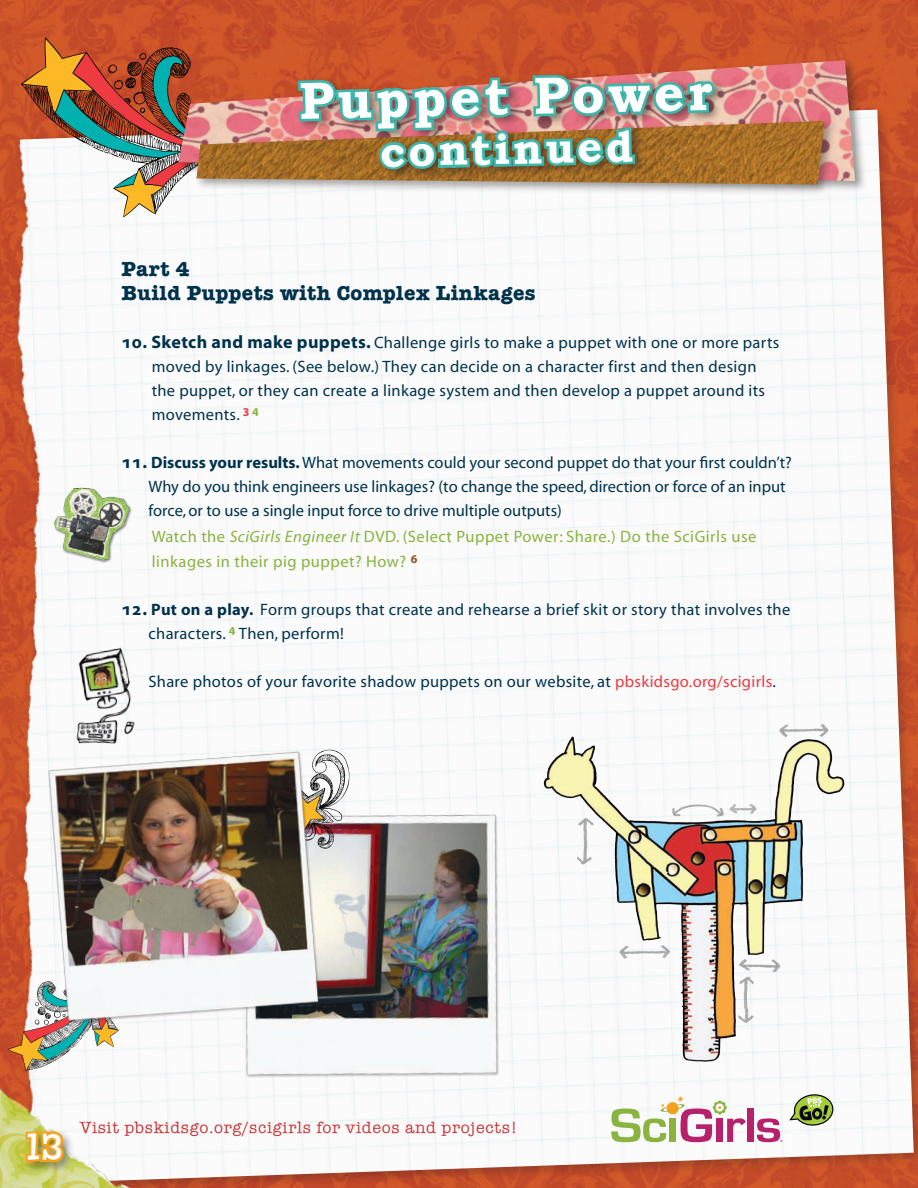
<style>
.page{position:relative;width:918px;height:1188px;background:#fff}
.page>*{position:absolute;margin:0;border:0;box-sizing:border-box;transform-origin:0 0}
.t1{font:700 52.5px "Bookman Old Style";color:#fff}
.t2{font:700 43.5px "Bookman Old Style";color:#fff}
.t3{font:36px "Chowderhead";color:#fff}
.t4{font:700 21px/24px "American Typewriter";letter-spacing:.02em;color:#00324c}
.t5{font:16.5px/24px "Myriad";letter-spacing:.02em;color:#00324c}
.t6{font:16.5px/24px "Myriad";color:#00324c}
.t7{font:16.5px/25.5px "Myriad";letter-spacing:.03em;color:#8ab23f}
.t8{font:16.5px "American Typewriter";letter-spacing:.04em;color:#c6393a}
.s1{font-family:"Myriad Pro";font-weight:700;font-size:18px}
.s2{font-weight:700;font-size:18px}
.s3{font-weight:700}
.s4{font-style:italic}
.s5{color:#ee3a41}
</style>
<div class="page">
<img style="left:0;top:0;width:918px;height:110px">
<img style="left:0;top:110px;width:914px;height:1074px">
<img style="left:904px;top:126px;width:14px;height:604px">
<img style="left:0;top:1075px;width:139px;height:113px">
<div style="left:23px;top:1129px;width:53px;height:45px;background:#231f20;opacity:.43"></div>
<svg style="left:23px;top:1128px;width:44px;height:37px"></svg>
<div style="left:748px;top:1109px;width:6px;height:33px;background:#b7206b"></div>
<svg style="left:611px;top:1096px;width:135px;height:46px"></svg>
<svg style="left:757px;top:1118px;width:25px;height:24px"></svg>
<svg style="left:789px;top:1094px;width:44px;height:32px"></svg>
<img style="left:216px;top:797px;width:315px;height:310px">
<svg style="left:8px;top:981px;width:111px;height:90px"></svg>
<svg style="left:334px;top:749px;width:17px;height:101px"></svg>
<img style="left:37px;top:739px;width:297px;height:303px">
<svg style="left:21px;top:38px;width:198px;height:179px"></svg>
<div style="left:176px;top:57px;width:691px;height:137px;background:#231f20;opacity:.45"></div>
<img style="left:178px;top:60px;width:677px;height:121px">
<div style="left:194px;top:118px;width:643px;height:79px;background:#231f20;opacity:.4"></div>
<img style="left:196px;top:121px;width:629px;height:63px">
<div style="left:296px;top:71px;width:432px;height:109px;background:#231f20;opacity:.5"></div>
<svg style="left:295px;top:0;width:424px;height:643px"></svg>
<img style="left:48px;top:482px;width:92px;height:84px">
<img style="left:532px;top:724px;width:317px;height:344px">
<img style="left:45px;top:639px;width:121px;height:121px">
<p class="t1" style="left:298px;top:69px;width:415px;rotate:-1deg">Puppet Power</p>
<p class="t2" style="left:380px;top:125px;width:255px;rotate:-1deg">continued</p>
<p class="t4" style="left:121px;top:257px;width:416px">Part 4<br>Build Puppets with Complex Linkages</p>
<p class="t5" style="left:152px;top:332px;width:629px;text-indent:-30px"><span class="s1">10.</span> <span class="s2">Sketch and make puppets.</span> Challenge girls to make a puppet with one or more parts moved by linkages. (See below.) They can decide on a character first and then design the puppet, or they can create a linkage system and then develop a puppet around its movements. <sup>3</sup> <sup>4</sup></p>
<p class="t6" style="left:148px;top:452px;width:645px;text-indent:-27px"><span class="s1">11.</span> <span class="s3">Discuss your results.</span> What movements could your second puppet do that your first couldn’t?<br>Why do you think engineers use linkages? (to change the speed, direction or force of an input force, or to use a single input force to drive multiple outputs)</p>
<p class="t7" style="left:152px;top:524px;width:606px">Watch the <span class="s4">SciGirls Engineer It</span> DVD. (Select Puppet Power: Share.) Do the SciGirls use linkages in their pig puppet? How? <sup>6</sup></p>
<p class="t5" style="left:148px;top:599px;width:643px;text-indent:-27px"><span class="s1">12.</span> <span class="s3">Put on a play.</span> Form groups that create and rehearse a brief skit or story that involves the characters. <sup>4</sup> Then, perform!</p>
<p class="t5" style="left:148px;top:671px;width:629px">Share photos of your favorite shadow puppets on our website, at <span class="s5">pbskidsgo.org/scigirls</span>.</p>
<p class="t3" style="left:28px;top:1126px;width:37px">13</p>
<p class="t8" style="left:79px;top:1118px;width:440px">Visit pbskidsgo.org/scigirls for videos and projects!</p>
</div>
